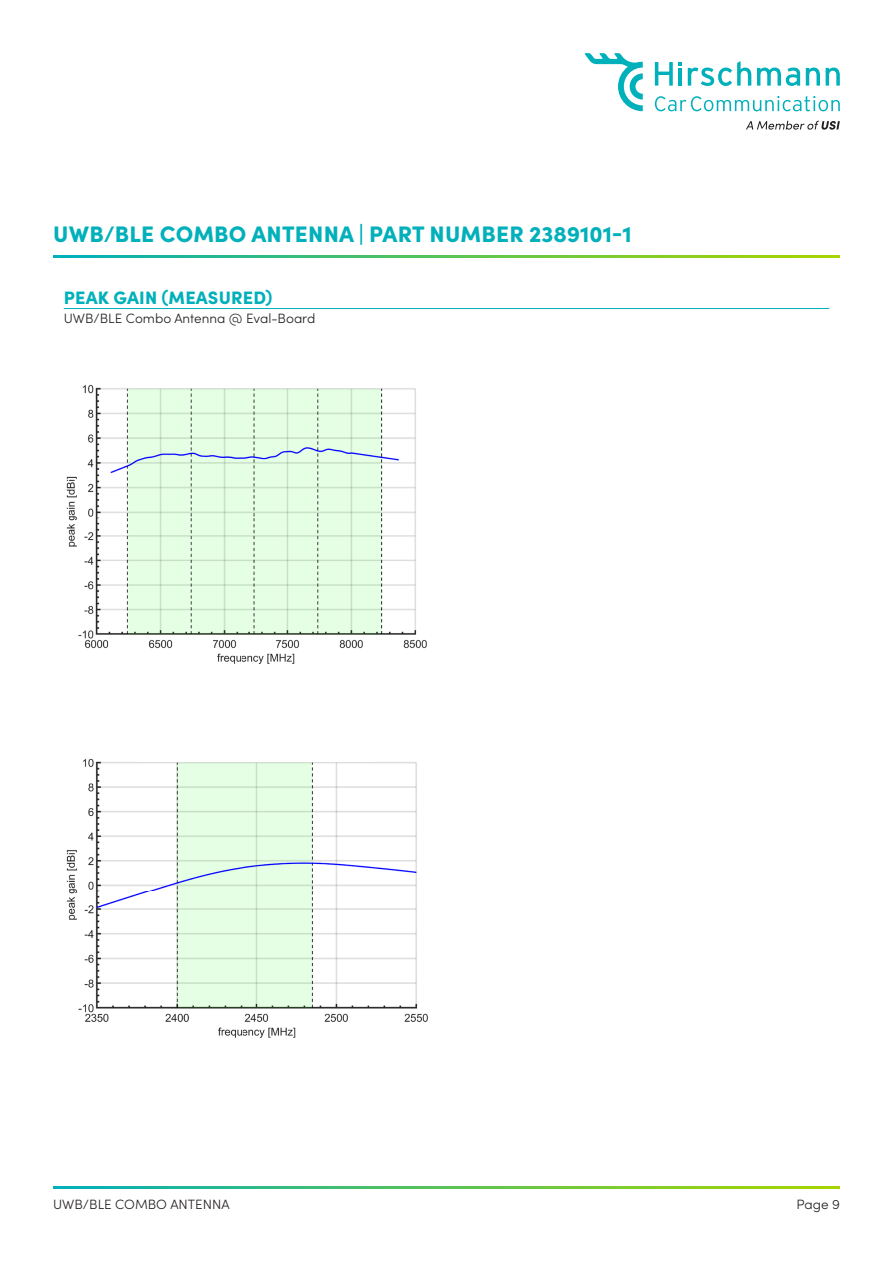
<style>
.page{position:relative;width:893px;height:1263px;background:#fff}
.page>*{position:absolute;margin:0;border:0;box-sizing:border-box;transform-origin:0 0}
.t1{font:900 22.5px "Sofia Pro";letter-spacing:.01em;color:#00b0ba}
.t2{font:900 18px "Sofia Pro";letter-spacing:.01em;color:#00b0ba}
.t3{font:300 13.5px "Sofia Pro";color:#231f20}
</style>
<div class="page">
<hr style="left:64px;top:308px;width:765px;height:1px;background:#00b0ba">
<svg style="left:53px;top:1186px;width:787px;height:2px;background:#57c358"></svg>
<svg style="left:53px;top:255px;width:787px;height:2px;background:#57c358"></svg>
<svg style="left:746px;top:121px;width:94px;height:9px"></svg>
<svg style="left:584px;top:53px;width:59px;height:58px"></svg>
<svg style="left:655px;top:96px;width:185px;height:15px"></svg>
<svg style="left:688px;top:61px;width:63px;height:25px"></svg>
<svg style="left:757px;top:68px;width:43px;height:18px"></svg>
<svg style="left:806px;top:68px;width:14px;height:18px"></svg>
<svg style="left:826px;top:68px;width:14px;height:18px"></svg>
<svg style="left:655px;top:62px;width:27px;height:24px"></svg>
<img style="left:66px;top:384px;width:361px;height:280px">
<div style="left:133px;top:363px;width:248px;height:25px;background:#fff"></div>
<img style="left:66px;top:758px;width:362px;height:280px">
<div style="left:137px;top:737px;width:237px;height:24px;background:#fff"></div>
<p class="t1" style="left:53px;top:216px;width:580px">UWB/BLE COMBO ANTENNA | PART NUMBER 2389101-1</p>
<p class="t2" style="left:64px;top:284px;width:210px">PEAK GAIN (MEASURED)</p>
<p class="t3" style="left:64px;top:308px;width:253px">UWB/BLE Combo Antenna @ Eval-Board</p>
<p class="t3" style="left:53px;top:1195px;width:178px">UWB/BLE COMBO ANTENNA</p>
<p class="t3" style="left:797px;top:1195px;width:45px">Page 9</p>
</div>
